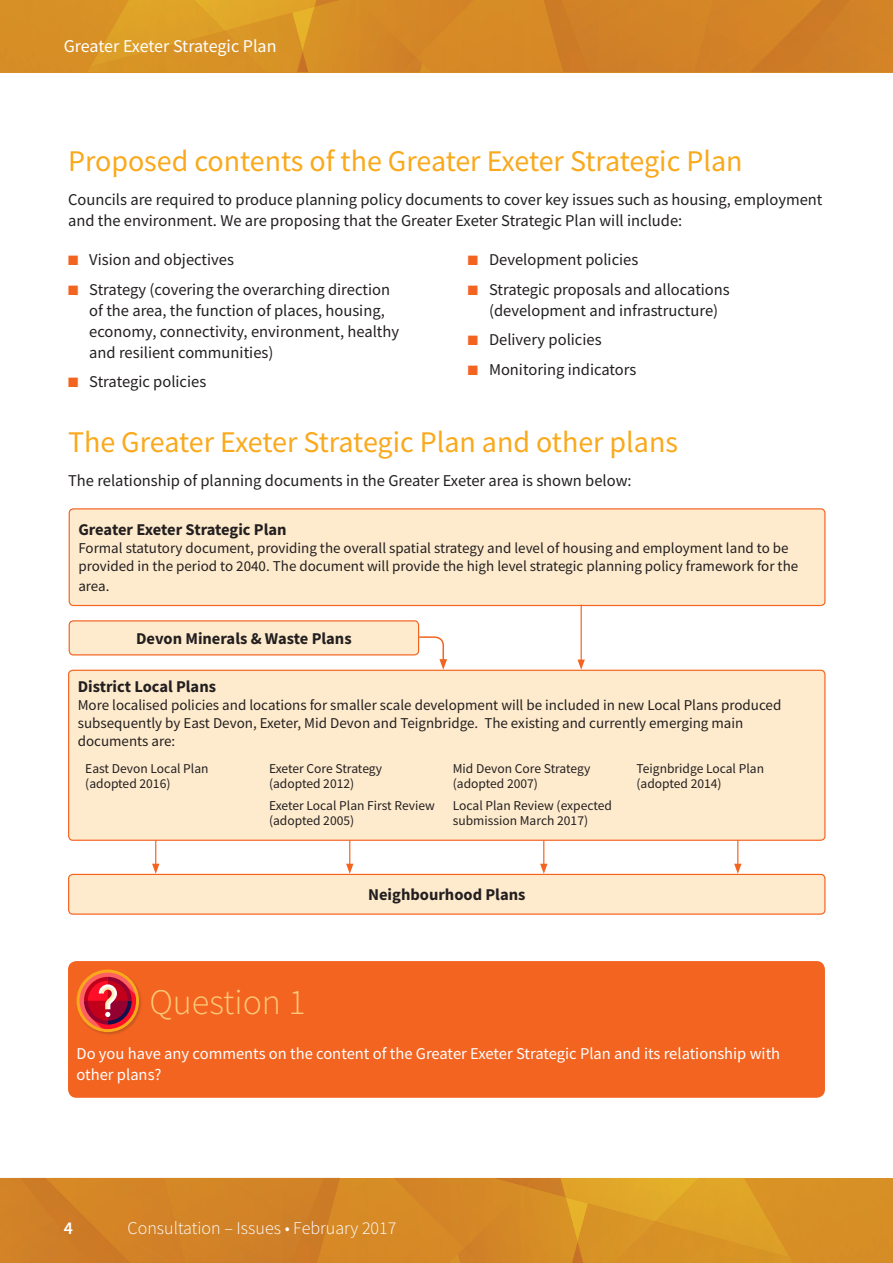
<style>
.page{position:relative;width:893px;height:1263px;background:#fff}
.page>*{position:absolute;margin:0;border:0;box-sizing:border-box;transform-origin:0 0}
.t1{font:300 36px "Source Sans Pro";color:#fdc978}
.t2{font:30px "Source Sans Pro";color:#f9a91b}
.t3{font:300 18px "Source Sans Pro";color:#fff}
.t4{font:18px "Source Sans Pro";letter-spacing:-.01em;color:#fff}
.t5{font:600 18px "Source Sans Pro";color:#fff}
.t6{font:16.5px/21px "Source Sans Pro";color:#231f20}
.t7{font:16.5px/21px "Source Sans Pro";color:#fff}
.t8{font:700 16.5px "Source Sans Pro";color:#231f20}
.t9{font:15px/18px "Source Sans Pro";color:#231f20}
.t10{font:13.5px/15px "Source Sans Pro";color:#231f20}
.s1{color:#f36421}
</style>
<div class="page">
<div style="left:716px;top:0;width:33px;height:72px;background:#d38227"></div>
<img style="left:749px;top:0;width:44px;height:72px">
<div style="left:354px;top:0;width:186px;height:72px;background:#d78926"></div>
<img style="left:540px;top:0;width:17px;height:72px">
<div style="left:557px;top:0;width:159px;height:72px;background:#d28127"></div>
<div style="left:354px;top:0;width:132px;height:58px;background:#d58926"></div>
<div style="left:308px;top:7px;width:46px;height:65px;background:#d78e25"></div>
<div style="left:0;top:0;width:90px;height:72px;background:#d78e25"></div>
<img style="left:225px;top:0;width:95px;height:31px">
<img style="left:315px;top:0;width:39px;height:7px">
<img style="left:90px;top:0;width:135px;height:31px">
<img style="left:401px;top:57px;width:21px;height:15px">
<img style="left:292px;top:7px;width:23px;height:44px">
<img style="left:225px;top:13px;width:78px;height:59px">
<img style="left:297px;top:51px;width:11px;height:21px">
<img style="left:87px;top:31px;width:179px;height:41px">
<div style="left:793px;top:0;width:100px;height:72px;background:#d08027"></div>
<svg style="left:420px;top:64px;width:11px;height:8px"></svg>
<div style="left:143px;top:1178px;width:21px;height:85px;background:#d28227"></div>
<img style="left:97px;top:1178px;width:46px;height:85px">
<div style="left:340px;top:1178px;width:118px;height:85px;background:#d78a26"></div>
<img style="left:324px;top:1178px;width:16px;height:85px">
<div style="left:164px;top:1178px;width:160px;height:85px;background:#d28227"></div>
<div style="left:394px;top:1178px;width:133px;height:70px;background:#d58926"></div>
<div style="left:790px;top:1178px;width:103px;height:85px;background:#d78f25"></div>
<div style="left:566px;top:1178px;width:89px;height:25px;background:#e1a729"></div>
<img style="left:527px;top:1178px;width:39px;height:9px">
<img style="left:655px;top:1178px;width:135px;height:43px">
<img style="left:458px;top:1248px;width:6px;height:6px">
<img style="left:578px;top:1197px;width:10px;height:6px">
<img style="left:464px;top:1187px;width:114px;height:76px">
<img style="left:578px;top:1203px;width:77px;height:60px">
<img style="left:569px;top:1242px;width:18px;height:21px">
<img style="left:601px;top:1221px;width:199px;height:42px">
<div style="left:0;top:1178px;width:97px;height:85px;background:#d08027"></div>
<img style="left:436px;top:1254px;width:28px;height:9px">
<div style="left:68px;top:961px;width:757px;height:137px;background:#f36421;border-radius:9px"></div>
<div style="left:76px;top:969px;width:66px;height:66px;background:#231f20;opacity:.2"></div>
<svg style="left:78px;top:971px;width:59px;height:59px;background:#d43e39"></svg>
<div style="left:77px;top:969px;width:62px;height:63px;border:3px solid #f9a91b;border-radius:50%"></div>
<div style="left:69px;top:509px;width:756px;height:96px;background:#feebcd;border-radius:4px"></div>
<div style="left:69px;top:508px;width:756px;height:98px;border:1px solid #f36421;border-radius:4px"></div>
<div style="left:69px;top:621px;width:350px;height:34px;background:#feebcd;border-radius:4px"></div>
<div style="left:69px;top:620px;width:350px;height:35px;border:1px solid #f36421;border-radius:4px"></div>
<div style="left:69px;top:874px;width:756px;height:40px;background:#feebcd;border-radius:4px"></div>
<div style="left:68px;top:874px;width:757px;height:41px;border:1px solid #f36421;border-radius:4px"></div>
<svg style="left:418px;top:636px;width:29px;height:34px"></svg>
<hr style="left:155px;top:809px;width:1px;height:57px;background:#f36421">
<svg style="left:152px;top:864px;width:7px;height:10px"></svg>
<hr style="left:349px;top:809px;width:1px;height:57px;background:#f36421">
<svg style="left:346px;top:864px;width:7px;height:10px"></svg>
<hr style="left:543px;top:809px;width:1px;height:57px;background:#f36421">
<svg style="left:540px;top:864px;width:7px;height:10px"></svg>
<hr style="left:737px;top:809px;width:1px;height:57px;background:#f36421">
<svg style="left:734px;top:864px;width:7px;height:10px"></svg>
<div style="left:69px;top:670px;width:756px;height:170px;background:#feebcd;border-radius:4px"></div>
<div style="left:68px;top:670px;width:757px;height:171px;border:1px solid #f36421;border-radius:4px"></div>
<hr style="left:581px;top:605px;width:1px;height:57px;background:#f36421">
<svg style="left:577px;top:659px;width:8px;height:11px"></svg>
<p class="t4" style="left:64px;top:34px;width:214px">Greater Exeter Strategic Plan</p>
<h2 class="t2" style="left:68px;top:142px;width:676px">Proposed contents of the Greater Exeter Strategic Plan</h2>
<p class="t6" style="left:68px;top:189px;width:756px">Councils are required to produce planning policy documents to cover key issues such as housing, employment and the environment. We are proposing that the Greater Exeter Strategic Plan will include:</p>
<p class="t6" style="left:68px;top:249px;width:167px"><span class="s1">■</span> Vision and objectives</p>
<p class="t6" style="left:89px;top:279px;width:311px;text-indent:-21px"><span class="s1">■</span> Strategy (covering the overarching direction of the area, the function of places, housing, economy, connectivity, environment, healthy and resilient communities)</p>
<p class="t6" style="left:68px;top:371px;width:140px"><span class="s1">■</span> Strategic policies</p>
<p class="t6" style="left:468px;top:249px;width:172px"><span class="s1">■</span> Development policies</p>
<p class="t6" style="left:468px;top:279px;width:264px;text-align:center"><span class="s1">■</span> Strategic proposals and allocations (development and infrastructure)</p>
<p class="t6" style="left:468px;top:329px;width:135px"><span class="s1">■</span> Delivery policies</p>
<p class="t6" style="left:468px;top:359px;width:170px"><span class="s1">■</span> Monitoring indicators</p>
<h2 class="t2" style="left:68px;top:423px;width:611px">The Greater Exeter Strategic Plan and other plans</h2>
<p class="t6" style="left:68px;top:470px;width:565px">The relationship of planning documents in the Greater Exeter area is shown below:</p>
<p class="t8" style="left:78px;top:519px;width:210px">Greater Exeter Strategic Plan</p>
<p class="t9" style="left:78px;top:539px;width:721px">Formal statutory document, providing the overall spatial strategy and level of housing and employment land to be provided in the period to 2040. The document will provide the high level strategic planning policy framework for the</p>
<p class="t9" style="left:78px;top:577px;width:33px">area.</p>
<p class="t8" style="left:136px;top:627px;width:217px">Devon Minerals &amp; Waste Plans</p>
<p class="t8" style="left:78px;top:675px;width:140px">District Local Plans</p>
<p class="t9" style="left:78px;top:696px;width:705px">More localised policies and locations for smaller scale development will be included in new Local Plans produced subsequently by East Devon, Exeter, Mid Devon and Teignbridge. The existing and currently emerging main documents are:</p>
<p class="t10" style="left:85px;top:760px;width:125px">East Devon Local Plan (adopted 2016)</p>
<p class="t10" style="left:269px;top:760px;width:115px">Exeter Core Strategy (adopted 2012)</p>
<p class="t10" style="left:453px;top:760px;width:139px">Mid Devon Core Strategy (adopted 2007)</p>
<p class="t10" style="left:637px;top:760px;width:129px">Teignbridge Local Plan (adopted 2014)</p>
<p class="t10" style="left:269px;top:798px;width:167px">Exeter Local Plan First Review (adopted 2005)</p>
<p class="t10" style="left:453px;top:798px;width:161px">Local Plan Review (expected submission March 2017)</p>
<h1 class="t1" style="left:149px;top:980px;width:158px">Question 1</h1>
<p class="t8" style="left:368px;top:884px;width:159px">Neighbourhood Plans</p>
<p class="t7" style="left:77px;top:1043px;width:705px">Do you have any comments on the content of the Greater Exeter Strategic Plan and its relationship with other plans?</p>
<p class="t5" style="left:64px;top:1216px;width:11px">4</p>
<p class="t3" style="left:128px;top:1217px;width:270px">Consultation – Issues • February 2017</p>
</div>
